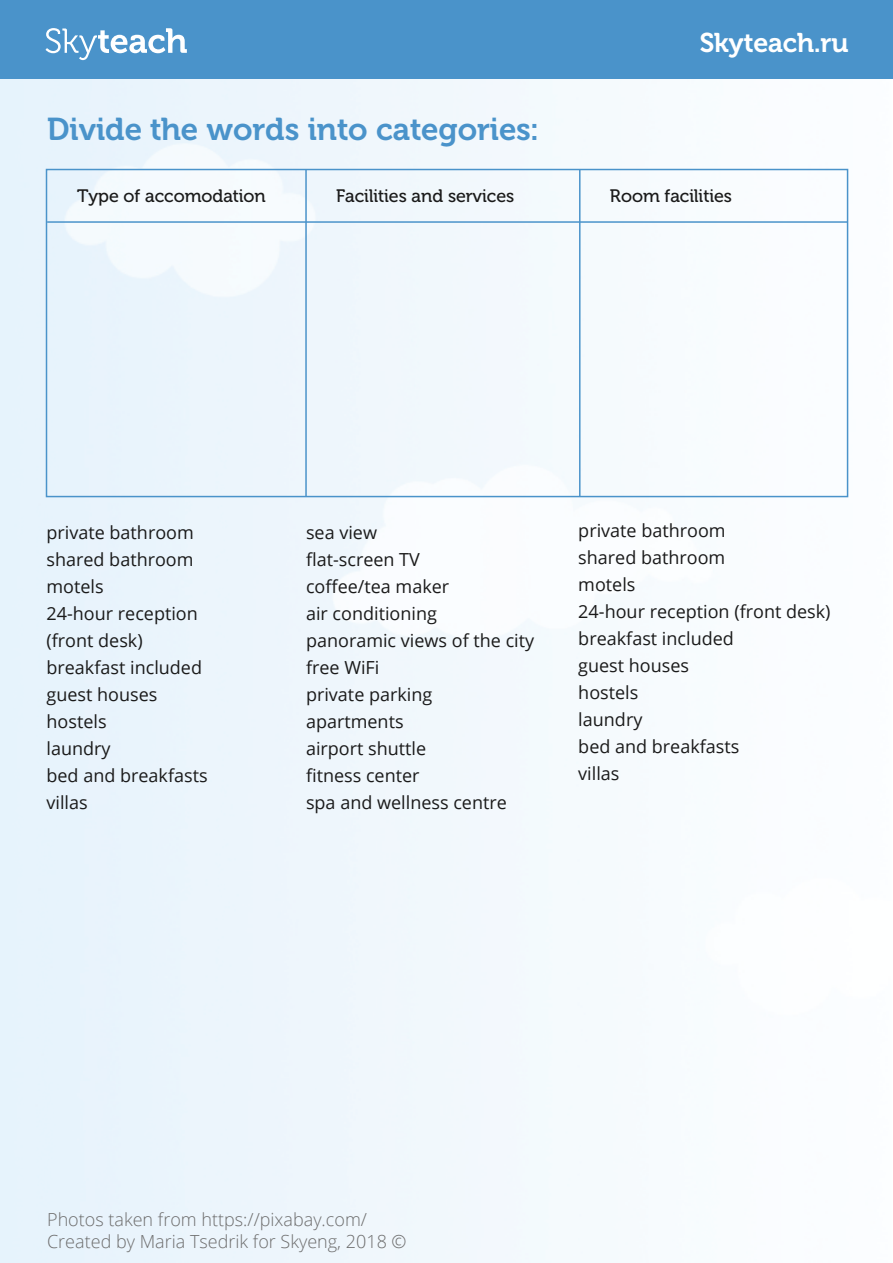
<style>
.page{position:relative;width:893px;height:1263px;background:#fff}
.page>*{position:absolute;margin:0;border:0;box-sizing:border-box;transform-origin:0 0}
.t1{font:31.5px "Museo Cyrl 700";color:#4a93ca}
.t2{font:27px "Museo Cyrl 700";color:#fff}
.t3{font:18px/27px "Open Sans";color:#1a1a1a}
.t4{font:300 18px/21.6px "Open Sans";color:#6d6d6d}
.t5{font:18px "Museo Cyrl 500";color:#1a1a1a}
</style>
<div class="page">
<div style="left:0;top:0;width:893px;height:79px;background:#4a93ca"></div>
<svg style="left:46px;top:28px;width:141px;height:32px"></svg>
<div style="left:46px;top:169px;width:802px;height:328px;border:2px solid #4a93ca"></div>
<hr style="left:305px;top:170px;width:2px;height:326px;background:#4a93ca">
<hr style="left:579px;top:170px;width:1px;height:326px;background:#4a93ca">
<hr style="left:47px;top:221px;width:800px;height:2px;background:#4a93ca">
<h1 class="t1" style="left:47px;top:112px;width:493px">Divide the words into categories:</h1>
<h2 class="t2" style="left:700px;top:28px;width:150px">Skyteach.ru</h2>
<p class="t5" style="left:77px;top:186px;width:190px">Type of accomodation</p>
<p class="t5" style="left:336px;top:186px;width:180px">Facilities and services</p>
<p class="t5" style="left:610px;top:186px;width:124px">Room facilities</p>
<p class="t3" style="left:46px;top:518px;width:163px">private bathroom shared bathroom motels<br>24-hour reception (front desk) breakfast included guest houses hostels<br>laundry<br>bed and breakfasts villas</p>
<p class="t3" style="left:306px;top:518px;width:230px">sea view<br>flat-screen TV<br>coffee/tea maker<br>air conditioning<br>panoramic views of the city free WiFi<br>private parking apartments<br>airport shuttle<br>fitness center<br>spa and wellness centre</p>
<p class="t3" style="left:578px;top:517px;width:254px">private bathroom<br>shared bathroom<br>motels<br>24-hour reception (front desk) breakfast included<br>guest houses<br>hostels<br>laundry<br>bed and breakfasts<br>villas</p>
<p class="t4" style="left:47px;top:1208px;width:361px">Photos taken from https://pixabay.com/<br>Created by Maria Tsedrik for Skyeng, 2018 ©</p>
</div>
